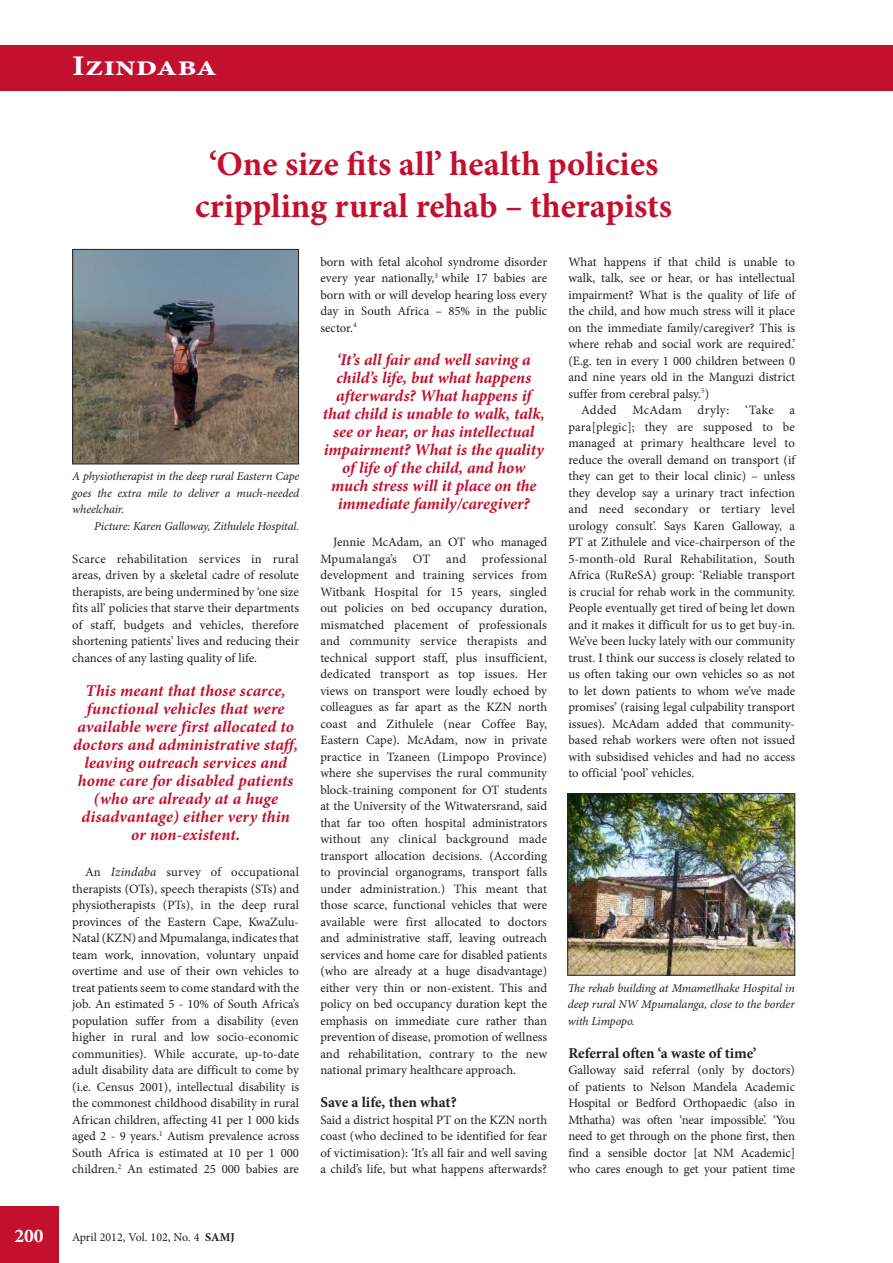
<style>
.page{position:relative;width:893px;height:1263px;background:#fff}
.page>*{position:absolute;margin:0;border:0;box-sizing:border-box;transform-origin:0 0}
.t1{font:700 34.5px/41.4px "Minion Pro";color:#c3102f;text-align:center}
.t2{font:700 28.5px "Minion Pro";color:#fff;scale:1.2 1}
.t3{font:700 19.5px "Minion Pro";color:#fff}
.t4{font:italic 700 16.5px/18px "Minion Pro";color:#c3102f;text-align:center}
.t5{font:700 15px "Minion Pro";letter-spacing:-.005em;color:#231f20}
.t6{font:12.75px/16.5px "Minion Pro";letter-spacing:-.005em;color:#231f20;text-align:justify}
.t7{font:italic 12px/16.5px "Minion Pro";letter-spacing:-.01em;color:#231f20;text-align:justify}
.t8{font:12px "Minion Pro";color:#231f20}
.s1{font-style:italic}
.s2{font-weight:700}
</style>
<div class="page">
<div style="left:0;top:1206px;width:59px;height:57px;background:#c3102f"></div>
<div style="left:0;top:45px;width:893px;height:45px;background:#c3102f"></div>
<img style="left:74px;top:251px;width:223px;height:211px">
<div style="left:72px;top:249px;width:227px;height:215px;border:1px solid #231f20"></div>
<img style="left:569px;top:795px;width:224px;height:178px">
<div style="left:567px;top:793px;width:228px;height:182px;border:1px solid #231f20"></div>
<h2 class="t2" style="left:72px;top:46px;width:122px">Izindaba</h2>
<h3 class="t3" style="left:14px;top:1222px;width:31px">200</h3>
<h1 class="t1" style="left:195px;top:143px;width:478px">‘One size fits all’ health policies crippling rural rehab – therapists</h1>
<p class="t7" style="left:72px;top:468px;width:229px">A physiotherapist in the deep rural Eastern Cape goes the extra mile to deliver a much-needed wheelchair.</p>
<p class="t7" style="left:94px;top:517px;width:207px">Picture: Karen Galloway, Zithulele Hospital.</p>
<p class="t6" style="left:72px;top:550px;width:228px">Scarce rehabilitation services in rural areas, driven by a skeletal cadre of resolute therapists, are being undermined by ‘one size fits all’ policies that starve their departments of staff, budgets and vehicles, therefore shortening patients’ lives and reducing their chances of any lasting quality of life.</p>
<p class="t4" style="left:73px;top:682px;width:226px">This meant that those scarce, functional vehicles that were available were first allocated to doctors and administrative staff, leaving outreach services and home care for disabled patients (who are already at a huge disadvantage) either very thin or non-existent.</p>
<p class="t6" style="left:72px;top:864px;width:228px;text-indent:13px">An <span class="s1">Izindaba</span> survey of occupational therapists (OTs), speech therapists (STs) and physiotherapists (PTs), in the deep rural provinces of the Eastern Cape, KwaZulu-Natal (KZN) and Mpumalanga, indicates that team work, innovation, voluntary unpaid overtime and use of their own vehicles to treat patients seem to come standard with the job. An estimated 5 - 10% of South Africa’s population suffer from a disability (even higher in rural and low socio-economic communities). While accurate, up-to-date adult disability data are difficult to come by (i.e. Census 2001), intellectual disability is the commonest childhood disability in rural African children, affecting 41 per 1 000 kids aged 2 - 9 years.<sup>1</sup> Autism prevalence across South Africa is estimated at 10 per 1 000 children.<sup>2</sup> An estimated 25 000 babies are</p>
<p class="t6" style="left:320px;top:253px;width:228px">born with fetal alcohol syndrome disorder every year nationally,<sup>3</sup> while 17 babies are born with or will develop hearing loss every day in South Africa – 85% in the public sector.<sup>4</sup></p>
<p class="t4" style="left:323px;top:350px;width:223px">‘It’s all fair and well saving a child’s life, but what happens afterwards? What happens if that child is unable to walk, talk, see or hear, or has intellectual impairment? What is the quality of life of the child, and how much stress will it place on the immediate family/caregiver?</p>
<p class="t6" style="left:320px;top:534px;width:228px;text-indent:13px">Jennie McAdam, an OT who managed Mpumalanga’s OT and professional development and training services from Witbank Hospital for 15 years, singled out policies on bed occupancy duration, mismatched placement of professionals and community service therapists and technical support staff, plus insufficient, dedicated transport as top issues. Her views on transport were loudly echoed by colleagues as far apart as the KZN north coast and Zithulele (near Coffee Bay, Eastern Cape). McAdam, now in private practice in Tzaneen (Limpopo Province) where she supervises the rural community block-training component for OT students at the University of the Witwatersrand, said that far too often hospital administrators without any clinical background made transport allocation decisions. (According to provincial organograms, transport falls under administration.) This meant that those scarce, functional vehicles that were available were first allocated to doctors and administrative staff, leaving outreach services and home care for disabled patients (who are already at a huge disadvantage) either very thin or non-existent. This and policy on bed occupancy duration kept the emphasis on immediate cure rather than prevention of disease, promotion of wellness and rehabilitation, contrary to the new national primary healthcare approach.</p>
<p class="t5" style="left:320px;top:1092px;width:138px">Save a life, then what?</p>
<p class="t6" style="left:320px;top:1111px;width:228px">Said a district hospital PT on the KZN north coast (who declined to be identified for fear of victimisation): ‘It’s all fair and well saving a child’s life, but what happens afterwards?</p>
<p class="t6" style="left:568px;top:253px;width:228px">What happens if that child is unable to walk, talk, see or hear, or has intellectual impairment? What is the quality of life of the child, and how much stress will it place on the immediate family/caregiver? This is where rehab and social work are required.’ (E.g. ten in every 1 000 children between 0 and nine years old in the Manguzi district suffer from cerebral palsy.<sup>5</sup>)</p>
<p class="t6" style="left:568px;top:402px;width:228px;text-indent:13px">Added McAdam dryly: ‘Take a para[plegic]; they are supposed to be managed at primary healthcare level to reduce the overall demand on transport (if they can get to their local clinic) – unless they develop say a urinary tract infection and need secondary or tertiary level urology consult’. Says Karen Galloway, a PT at Zithulele and vice-chairperson of the 5-month-old Rural Rehabilitation, South Africa (RuReSA) group: ‘Reliable transport is crucial for rehab work in the community.<br>People eventually get tired of being let down and it makes it difficult for us to get buy-in.<br>We’ve been lucky lately with our community trust. I think our success is closely related to us often taking our own vehicles so as not to let down patients to whom we’ve made promises’ (raising legal culpability transport issues). McAdam added that community&shy;based rehab workers were often not issued with subsidised vehicles and had no access to official ‘pool’ vehicles.</p>
<p class="t7" style="left:568px;top:980px;width:229px">The rehab building at Mmametlhake Hospital in deep rural NW Mpumalanga, close to the border with Limpopo.</p>
<p class="t5" style="left:568px;top:1042px;width:189px">Referral often ‘a waste of time’</p>
<p class="t6" style="left:568px;top:1062px;width:228px">Galloway said referral (only by doctors) of patients to Nelson Mandela Academic Hospital or Bedford Orthopaedic (also in Mthatha) was often ‘near impossible’. ‘You need to get through on the phone first, then find a sensible doctor [at NM Academic] who cares enough to get your patient time</p>
<p class="t8" style="left:72px;top:1229px;width:164px">April 2012, Vol. 102, No. 4 <span class="s2">SAMJ</span></p>
</div>
